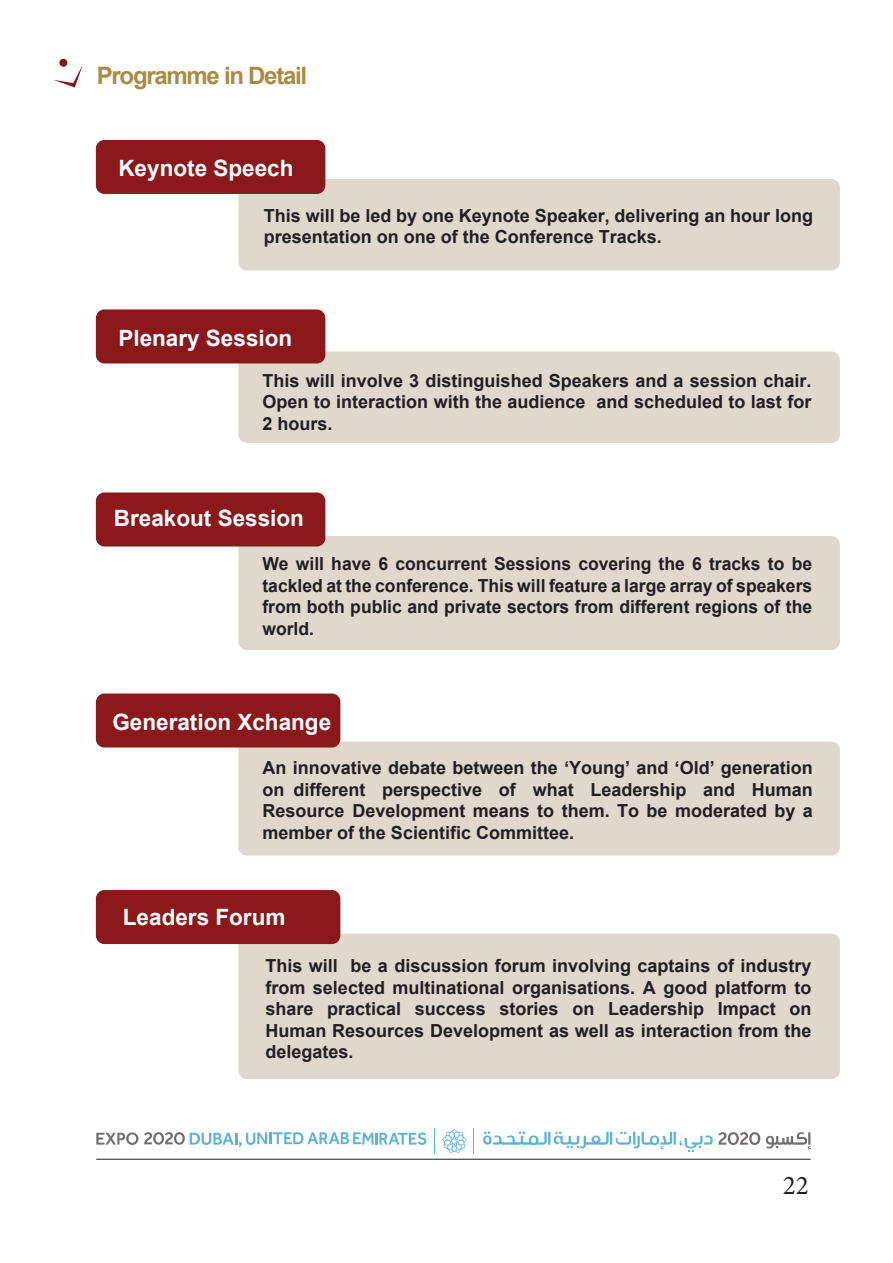
<style>
.page{position:relative;width:893px;height:1263px;background:#fff}
.page>*{position:absolute;margin:0;border:0;box-sizing:border-box;transform-origin:0 0}
.t1{font:27px "Minion Pro";color:#231f20}
.t2{font:700 24px "Arial";letter-spacing:-.055em;color:#aa8b46}
.t3{font:700 22.5px "Arial";color:#fff}
.t4{font:700 18px/21.6px "Arial";color:#231f20;text-align:justify}
</style>
<div class="page">
<hr style="left:96px;top:1159px;width:715px;height:1px;background:#231f20">
<svg style="left:442px;top:1129px;width:25px;height:24px"></svg>
<svg style="left:96px;top:1132px;width:42px;height:13px"></svg>
<svg style="left:483px;top:1131px;width:277px;height:21px"></svg>
<svg style="left:766px;top:1132px;width:45px;height:17px"></svg>
<svg style="left:144px;top:1132px;width:282px;height:15px"></svg>
<svg style="left:434px;top:1128px;width:1px;height:26px"></svg>
<div style="left:238px;top:351px;width:602px;height:92px;background:#e0d8cc;border-radius:9px"></div>
<div style="left:238px;top:536px;width:602px;height:114px;background:#e0d8cc;border-radius:9px"></div>
<div style="left:238px;top:741px;width:602px;height:114px;background:#e0d8cc;border-radius:9px"></div>
<div style="left:238px;top:933px;width:602px;height:146px;background:#e0d8cc;border-radius:9px"></div>
<div style="left:96px;top:309px;width:229px;height:54px;background:#8b191b;border-radius:9px"></div>
<div style="left:96px;top:492px;width:229px;height:54px;background:#8b191b;border-radius:9px"></div>
<div style="left:96px;top:693px;width:244px;height:54px;background:#8b191b;border-radius:9px"></div>
<div style="left:96px;top:890px;width:244px;height:54px;background:#8b191b;border-radius:9px"></div>
<div style="left:238px;top:179px;width:602px;height:91px;background:#e0d8cc;border-radius:9px"></div>
<div style="left:96px;top:140px;width:229px;height:54px;background:#8b191b;border-radius:9px"></div>
<svg style="left:53px;top:65px;width:30px;height:22px"></svg>
<div style="left:59px;top:59px;width:8px;height:8px;background:#841618;border-radius:50%"></div>
<h2 class="t2" style="left:97px;top:60px;width:212px">Programme in Detail</h2>
<p class="t3" style="left:118px;top:153px;width:177px">Keynote Speech</p>
<p class="t4" style="left:264px;top:205px;width:551px">This will be led by one Keynote Speaker, delivering an hour long presentation on one of the Conference Tracks.</p>
<p class="t3" style="left:118px;top:323px;width:175px">Plenary Session</p>
<p class="t4" style="left:262px;top:370px;width:551px">This will involve 3 distinguished Speakers and a session chair.<br>Open to interaction with the audience and scheduled to last for 2 hours.</p>
<p class="t3" style="left:114px;top:503px;width:192px">Breakout Session</p>
<p class="t4" style="left:262px;top:553px;width:551px">We will have 6 concurrent Sessions covering the 6 tracks to be tackled at the conference. This will feature a large array of speakers from both public and private sectors from different regions of the world.</p>
<p class="t3" style="left:112px;top:707px;width:220px">Generation Xchange</p>
<p class="t4" style="left:262px;top:757px;width:552px">An innovative debate between the ‘Young’ and ‘Old’ generation on different perspective of what Leadership and Human Resource Development means to them. To be moderated by a member of the Scientific Committee.</p>
<p class="t3" style="left:123px;top:902px;width:164px">Leaders Forum</p>
<p class="t4" style="left:265px;top:955px;width:548px">This will be a discussion forum involving captains of industry from selected multinational organisations. A good platform to share practical success stories on Leadership Impact on Human Resources Development as well as interaction from the delegates.</p>
<h1 class="t1" style="left:783px;top:1168px;width:27px">22</h1>
</div>
